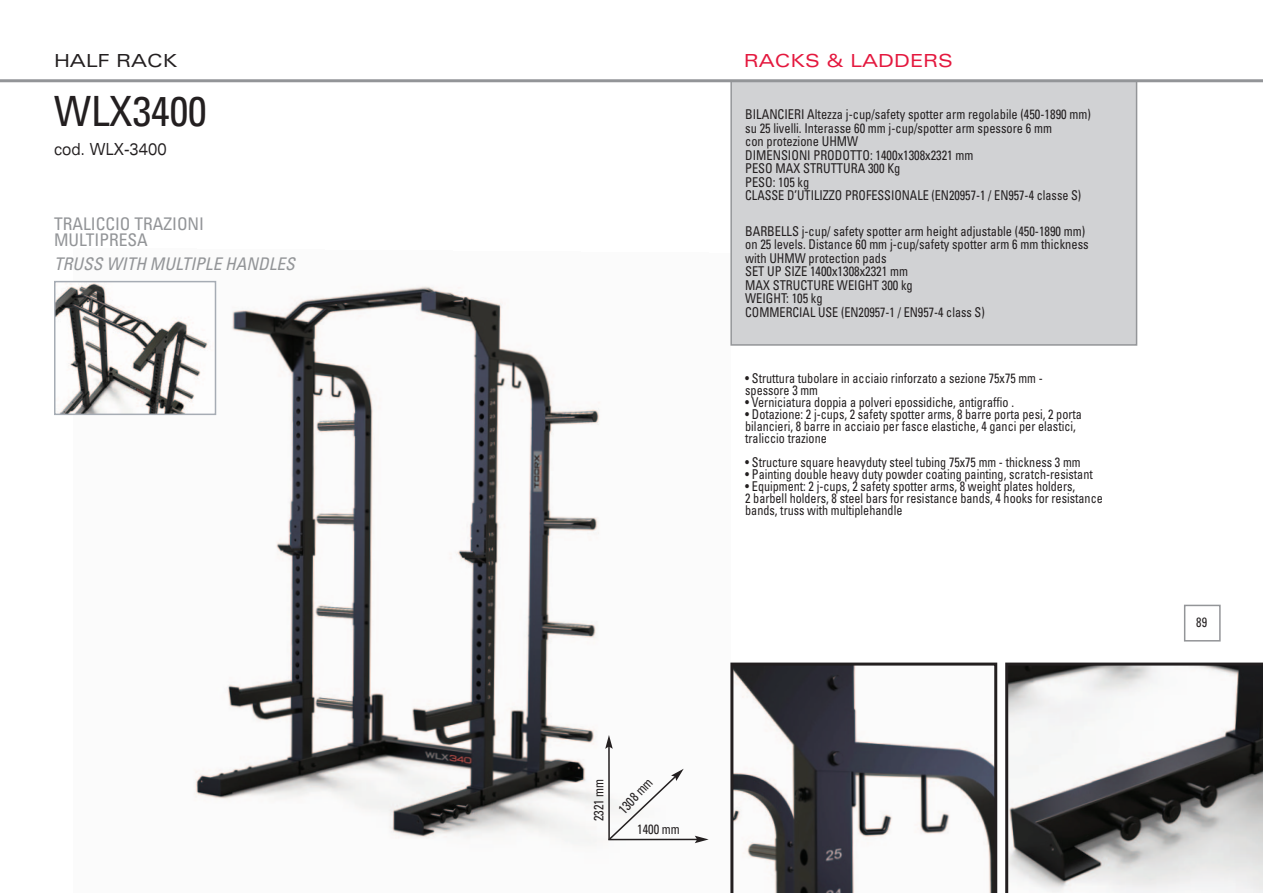
<style>
.page{position:relative;width:1263px;height:893px;background:#fff}
.page>*{position:absolute;margin:0;border:0;box-sizing:border-box;transform-origin:0 0}
.t1{font:condensed 41.7px "Univers LT Std";color:#231f20}
.t2{font:expanded 18px "Univers LT Std";color:#e4183e}
.t3{font:expanded 18px "Univers LT Std";color:#231f20}
.t4{font:condensed 17.4px "Univers LT Std";color:#939598}
.t5{font:italic condensed 17.4px "Univers LT Std";color:#939598}
.t6{font:expanded 16.65px "Univers LT Std";color:#231f20;scale:.75 1}
.t7{font:condensed 13.5px/12px "Univers LT Std";color:#231f20;scale:.9 1}
.t8{font:condensed 13.5px "Univers LT Std";color:#231f20;scale:.92 1}
</style>
<div class="page">
<div style="left:1184px;top:605px;width:37px;height:36px;border:2px solid #939598"></div>
<img style="left:73px;top:280px;width:623px;height:564px">
<svg style="left:1005px;top:663px;width:258px;height:230px"></svg>
<svg style="left:730px;top:663px;width:267px;height:230px"></svg>
<svg style="left:605px;top:82px;width:79px;height:759px"></svg>
<hr style="left:608px;top:839px;width:89px;height:1px;background:#231f20">
<svg style="left:695px;top:836px;width:14px;height:7px"></svg>
<div style="left:732px;top:82px;width:404px;height:262px;background:#d1d2d4"></div>
<div style="left:730px;top:80px;width:407px;height:266px;border:2px solid #939598"></div>
<img style="left:57px;top:284px;width:156px;height:128px">
<div style="left:54px;top:281px;width:162px;height:134px;border:2px solid #a6acb4"></div>
<hr style="left:0;top:79px;width:1263px;height:3px;background:#939598">
<p class="t3" style="left:54px;top:50px;width:125px">HALF RACK</p>
<p class="t1" style="left:54px;top:95px;width:154px">WLX3400</p>
<p class="t6" style="left:54px;top:139px;width:152px">cod. WLX-3400</p>
<p class="t4" style="left:54px;top:217px;width:152px">TRALICCIO TRAZIONI</p>
<p class="t4" style="left:54px;top:234px;width:95px">MULTIPRESA</p>
<p class="t5" style="left:54px;top:257px;width:242px">TRUSS WITH MULTIPLE HANDLES</p>
<p class="t2" style="left:744px;top:50px;width:210px">RACKS &amp; LADDERS</p>
<p class="t8" style="left:745px;top:110px;width:377px">BILANCIERI Altezza j-cup/safety spotter arm regolabile (450-1890 mm)</p>
<p class="t8" style="left:745px;top:123px;width:335px">su 25 livelli. Interasse 60 mm j-cup/spotter arm spessore 6 mm</p>
<p class="t8" style="left:745px;top:137px;width:124px">con protezione UHMW</p>
<p class="t8" style="left:745px;top:150px;width:250px">DIMENSIONI PRODOTTO: 1400x1308x2321 mm</p>
<p class="t8" style="left:745px;top:164px;width:170px">PESO MAX STRUTTURA 300 Kg</p>
<p class="t8" style="left:745px;top:177px;width:71px">PESO: 105 kg</p>
<p class="t7" style="left:745px;top:191px;width:375px">CLASSE D’UTILIZZO PROFESSIONALE (EN20957-1 / EN957-4 classe S)</p>
<p class="t8" style="left:745px;top:226px;width:371px">BARBELLS j-cup/ safety spotter arm height adjustable (450-1890 mm)</p>
<p class="t8" style="left:745px;top:240px;width:375px">on 25 levels. Distance 60 mm j-cup/safety spotter arm 6 mm thickness</p>
<p class="t8" style="left:745px;top:253px;width:155px">with UHMW protection pads</p>
<p class="t8" style="left:745px;top:267px;width:178px">SET UP SIZE 1400x1308x2321 mm</p>
<p class="t8" style="left:745px;top:280px;width:184px">MAX STRUCTURE WEIGHT 300 kg</p>
<p class="t8" style="left:745px;top:294px;width:86px">WEIGHT: 105 kg</p>
<p class="t7" style="left:745px;top:307px;width:268px">COMMERCIAL USE (EN20957-1 / EN957-4 class S)</p>
<p class="t7" style="left:745px;top:374px;width:332px">• Struttura tubolare in acciaio rinforzato a sezione 75x75 mm -</p>
<p class="t7" style="left:745px;top:386px;width:82px">spessore 3 mm</p>
<p class="t7" style="left:745px;top:398px;width:300px">• Verniciatura doppia a polveri epossidiche, antigraffio .</p>
<p class="t7" style="left:745px;top:410px;width:376px">• Dotazione: 2 j-cups, 2 safety spotter arms, 8 barre porta pesi, 2 porta</p>
<p class="t7" style="left:745px;top:422px;width:369px">bilancieri, 8 barre in acciaio per fasce elastiche, 4 ganci per elastici,</p>
<p class="t7" style="left:745px;top:434px;width:92px">traliccio trazione</p>
<p class="t7" style="left:745px;top:458px;width:374px">• Structure square heavyduty steel tubing 75x75 mm - thickness 3 mm</p>
<p class="t7" style="left:745px;top:470px;width:388px">• Painting double heavy duty powder coating painting, scratch-resistant</p>
<p class="t7" style="left:745px;top:482px;width:368px">• Equipment: 2 j-cups, 2 safety spotter arms, 8 weight plates holders,</p>
<p class="t7" style="left:745px;top:494px;width:399px">2 barbell holders, 8 steel bars for resistance bands, 4 hooks for resistance bands, truss with multiplehandle</p>
<p class="t8" style="left:594px;top:821px;width:48px;rotate:-90deg">2321 mm</p>
<p class="t8" style="left:617px;top:808px;width:48px;rotate:-47deg">1308 mm</p>
<p class="t8" style="left:637px;top:824px;width:48px">1400 mm</p>
<p class="t7" style="left:1196px;top:617px;width:13px">89</p>
</div>
